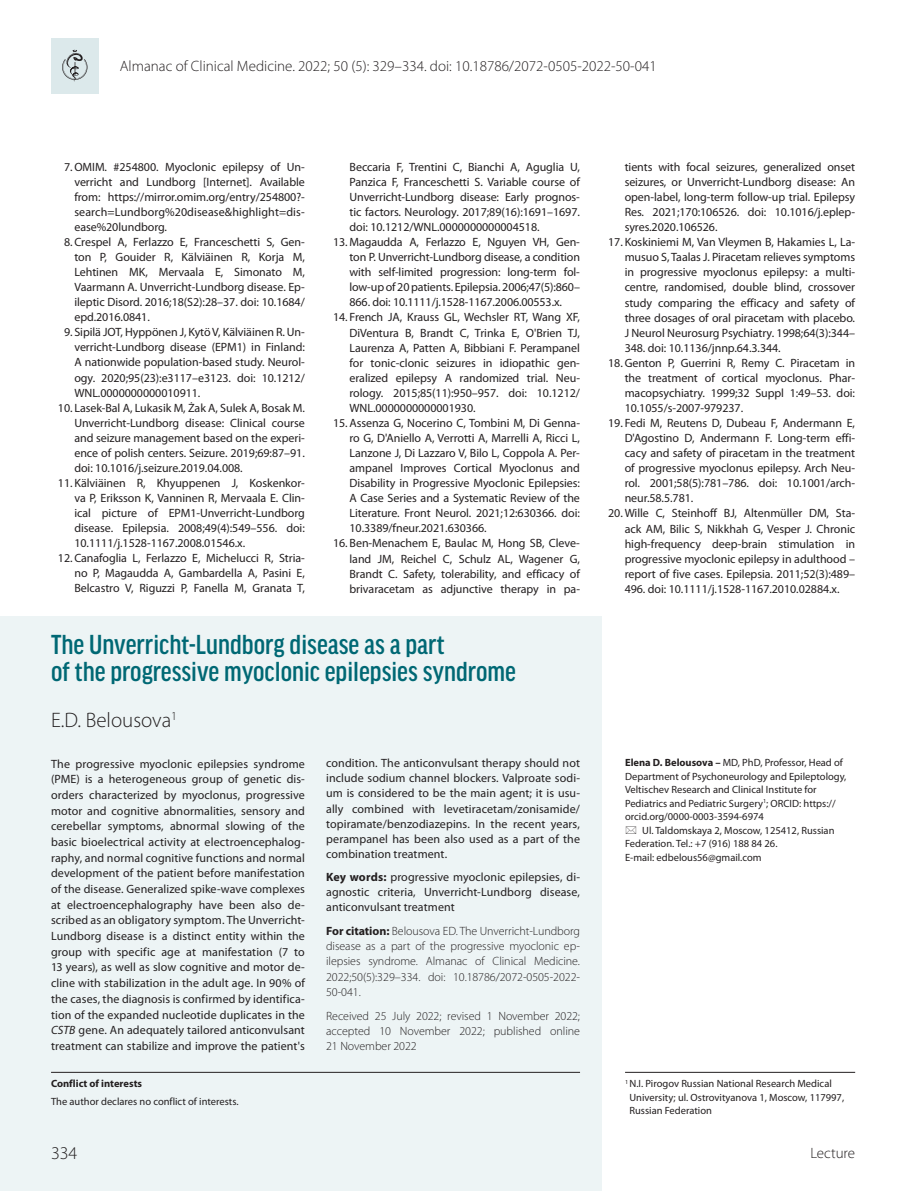
<style>
.page{position:relative;width:919px;height:1191px;background:#fff}
.page>*{position:absolute;margin:0;border:0;box-sizing:border-box;transform-origin:0 0}
.t1{font:500 condensed 29.25px/27px "Good Headline Pro";color:#006874}
.t2{font:300 21px "Myriad Pro";color:#231f20}
.t3{font:300 18px "Myriad Pro";color:#231f20}
.t4{font:300 15px "Myriad Pro";color:#231f20}
.t5{font:12px/15px "Myriad Pro";letter-spacing:-.005em;color:#231f20;text-align:justify}
.t6{font:300 12px/15.5px "Myriad Pro";letter-spacing:-.005em;color:#231f20;text-align:justify}
.t7{font:10.5px/13.5px "Myriad Pro";color:#231f20}
.t8{font:700 10.5px "Myriad Pro";color:#231f20}
.s1{font-style:italic}
.s2{font-weight:700}
</style>
<div class="page">
<div style="left:0;top:616px;width:601px;height:575px;background:#edf4f5"></div>
<hr style="left:625px;top:1072px;width:230px;height:1px;background:#231f20">
<hr style="left:51px;top:1072px;width:529px;height:1px;background:#231f20">
<div style="left:51px;top:38px;width:48px;height:55px;background:#dce9eb"></div>
<svg style="left:62px;top:50px;width:25px;height:32px"></svg>
<p class="t4" style="left:120px;top:57px;width:538px">Almanac of Clinical Medicine. 2022; 50 (5): 329–334. doi: 10.18786/2072-0505-2022-50-041</p>
<p class="t5" style="left:74px;top:159px;width:232px;text-indent:-10px">7.OMIM. #254800. Myoclonic epilepsy of Un&shy;verricht and Lundborg [Internet]. Available from: https://mirror.omim.org/entry/254800?- search=Lundborg%20disease&amp;highlight=dis&shy;ease%20lundborg.</p>
<p class="t5" style="left:74px;top:234px;width:232px;text-indent:-10px">8. Crespel A, Ferlazzo E, Franceschetti S, Gen&shy;ton P, Gouider R, Kälviäinen R, Korja M, Lehtinen MK, Mervaala E, Simonato M, Vaarmann A. Unverricht-Lundborg disease. Ep&shy;ileptic Disord. 2016;18(S2):28–37. doi: 10.1684/ epd.2016.0841.</p>
<p class="t5" style="left:74px;top:325px;width:232px;text-indent:-10px">9. Sipilä JOT, Hyppönen J, Kytö V, Kälviäinen R. Un&shy;verricht-Lundborg disease (EPM1) in Finland:<br>A nationwide population-based study. Neurol&shy;ogy. 2020;95(23):e3117–e3123. doi: 10.1212/ WNL.0000000000010911.</p>
<p class="t5" style="left:74px;top:400px;width:232px;text-indent:-16px">10. Lasek-Bal A, Lukasik M, Żak A, Sulek A, Bosak M.<br>Unverricht-Lundborg disease: Clinical course and seizure management based on the experi&shy;ence of polish centers. Seizure. 2019;69:87–91. doi: 10.1016/j.seizure.2019.04.008.</p>
<p class="t5" style="left:74px;top:475px;width:232px;text-indent:-16px">11. Kälviäinen R, Khyuppenen J, Koskenkor&shy;va P, Eriksson K, Vanninen R, Mervaala E. Clin&shy;ical picture of EPM1-Unverricht-Lundborg disease. Epilepsia. 2008;49(4):549–556. doi:<br>10.1111/j.1528-1167.2008.01546.x.</p>
<p class="t5" style="left:74px;top:550px;width:232px;text-indent:-16px">12. Canafoglia L, Ferlazzo E, Michelucci R, Stria&shy;no P, Magaudda A, Gambardella A, Pasini E, Belcastro V, Riguzzi P, Fanella M, Granata T,</p>
<p class="t5" style="left:349px;top:159px;width:232px">Beccaria F, Trentini C, Bianchi A, Aguglia U, Panzica F, Franceschetti S. Variable course of Unverricht-Lundborg disease: Early prognos&shy;tic factors. Neurology. 2017;89(16):1691–1697. doi: 10.1212/WNL.0000000000004518.</p>
<p class="t5" style="left:349px;top:234px;width:232px;text-indent:-16px">13. Magaudda A, Ferlazzo E, Nguyen VH, Gen&shy;ton P. Unverricht-Lundborg disease, a condition with self-limited progression: long-term fol&shy;low-up of 20 patients. Epilepsia. 2006;47(5):860– 866. doi: 10.1111/j.1528-1167.2006.00553.x.</p>
<p class="t5" style="left:333px;top:310px;width:248px">14. French JA, Krauss GL, Wechsler RT, Wang XF,</p>
<p class="t5" style="left:349px;top:325px;width:232px">DiVentura B, Brandt C, Trinka E, O'Brien TJ,</p>
<p class="t5" style="left:349px;top:340px;width:232px">Laurenza A, Patten A, Bibbiani F. Perampanel</p>
<p class="t5" style="left:349px;top:355px;width:232px">for tonic-clonic seizures in idiopathic gen-</p>
<p class="t5" style="left:349px;top:370px;width:232px">eralized epilepsy A randomized trial. Neu-</p>
<p class="t5" style="left:349px;top:385px;width:232px">rology. 2015;85(11):950–957. doi: 10.1212/</p>
<p class="t5" style="left:349px;top:400px;width:127px">WNL.0000000000001930.</p>
<p class="t5" style="left:333px;top:415px;width:248px">15.Assenza G, Nocerino C, Tombini M, Di Genna-</p>
<p class="t5" style="left:349px;top:430px;width:232px">ro G, D'Aniello A, Verrotti A, Marrelli A, Ricci L,</p>
<p class="t5" style="left:349px;top:445px;width:232px">Lanzone J, Di Lazzaro V, Bilo L, Coppola A. Per-</p>
<p class="t5" style="left:349px;top:460px;width:232px">ampanel Improves Cortical Myoclonus and</p>
<p class="t5" style="left:349px;top:475px;width:232px">Disability in Progressive Myoclonic Epilepsies:</p>
<p class="t5" style="left:349px;top:490px;width:232px">A Case Series and a Systematic Review of the</p>
<p class="t5" style="left:349px;top:505px;width:232px">Literature. Front Neurol. 2021;12:630366. doi:</p>
<p class="t5" style="left:349px;top:520px;width:139px">10.3389/fneur.2021.630366.</p>
<p class="t5" style="left:349px;top:536px;width:232px;text-indent:-16px">16. Ben-Menachem E, Baulac M, Hong SB, Cleve&shy;land JM, Reichel C, Schulz AL, Wagener G, Brandt C. Safety, tolerability, and efficacy of brivaracetam as adjunctive therapy in pa-</p>
<h1 class="t1" style="left:51px;top:630px;width:466px">The Unverricht-Lundborg disease as a part<br>of the progressive myoclonic epilepsies syndrome</h1>
<h2 class="t2" style="left:51px;top:708px;width:128px">E.D. Belousova<sup>1</sup></h2>
<p class="t5" style="left:51px;top:755px;width:255px;line-height:15.8px">The progressive myoclonic epilepsies syndrome (PME) is a heterogeneous group of genetic dis&shy;orders characterized by myoclonus, progressive motor and cognitive abnormalities, sensory and cerebellar symptoms, abnormal slowing of the basic bioelectrical activity at electroencephalog&shy;raphy, and normal cognitive functions and normal development of the patient before manifestation of the disease. Generalized spike-wave complexes at electroencephalography have been also de&shy;scribed as an obligatory symptom. The Unverricht-Lundborg disease is a distinct entity within the group with specific age at manifestation (7 to 13 years), as well as slow cognitive and motor de&shy;cline with stabilization in the adult age. In 90% of the cases, the diagnosis is confirmed by identifica&shy;tion of the expanded nucleotide duplicates in the <span class="s1">CSTB</span> gene. An adequately tailored anticonvulsant treatment can stabilize and improve the patient's</p>
<p class="t5" style="left:326px;top:755px;width:255px">condition. The anticonvulsant therapy should not include sodium channel blockers. Valproate sodi&shy;um is considered to be the main agent; it is usu&shy;ally combined with levetiracetam/zonisamide/ topiramate/benzodiazepins. In the recent years, perampanel has been also used as a part of the combination treatment.</p>
<p class="t5" style="left:326px;top:869px;width:255px"><span class="s2">Key words:</span> progressive myoclonic epilepsies, di&shy;agnostic criteria, Unverricht-Lundborg disease, anticonvulsant treatment</p>
<p class="t6" style="left:326px;top:923px;width:255px"><span class="s2">For citation:</span> Belousova ED. The Unverricht-Lundborg disease as a part of the progressive myoclonic ep&shy;ilepsies syndrome. Almanac of Clinical Medicine.<br>2022;50(5):329–334. doi: 10.18786/2072-0505-2022- 50-041.</p>
<p class="t6" style="left:326px;top:1008px;width:255px;line-height:15px">Received 25 July 2022; revised 1 November 2022; accepted 10 November 2022; published online 21 November 2022</p>
<p class="t8" style="left:51px;top:1077px;width:92px">Conflict of interests</p>
<p class="t7" style="left:51px;top:1094px;width:189px">The author declares no conflict of interests.</p>
<p class="t5" style="left:624px;top:159px;width:232px">tients with focal seizures, generalized onset seizures, or Unverricht-Lundborg disease: An open-label, long-term follow-up trial. Epilepsy Res. 2021;170:106526. doi: 10.1016/j.eplep&shy;syres.2020.106526.</p>
<p class="t5" style="left:608px;top:234px;width:248px">17. Koskiniemi M, Van Vleymen B, Hakamies L, La-</p>
<p class="t5" style="left:624px;top:250px;width:232px">musuo S, Taalas J. Piracetam relieves symptoms</p>
<p class="t5" style="left:624px;top:265px;width:232px">in progressive myoclonus epilepsy: a multi-</p>
<p class="t5" style="left:624px;top:280px;width:232px">centre, randomised, double blind, crossover</p>
<p class="t5" style="left:624px;top:295px;width:232px">study comparing the efficacy and safety of</p>
<p class="t5" style="left:624px;top:310px;width:232px">three dosages of oral piracetam with placebo.</p>
<p class="t5" style="left:624px;top:325px;width:232px">J Neurol Neurosurg Psychiatry. 1998;64(3):344–</p>
<p class="t5" style="left:624px;top:340px;width:158px">348. doi: 10.1136/jnnp.64.3.344.</p>
<p class="t5" style="left:608px;top:355px;width:248px">18.Genton P, Guerrini R, Remy C. Piracetam in</p>
<p class="t5" style="left:624px;top:370px;width:232px">the treatment of cortical myoclonus. Phar-</p>
<p class="t5" style="left:624px;top:385px;width:232px">macopsychiatry. 1999;32 Suppl 1:49–53. doi:</p>
<p class="t5" style="left:624px;top:400px;width:120px">10.1055/s-2007-979237.</p>
<p class="t5" style="left:624px;top:415px;width:232px;text-indent:-16px">19. Fedi M, Reutens D, Dubeau F, Andermann E, D'Agostino D, Andermann F. Long-term effi&shy;cacy and safety of piracetam in the treatment of progressive myoclonus epilepsy. Arch Neu&shy;rol. 2001;58(5):781–786. doi: 10.1001/arch&shy;neur.58.5.781.</p>
<p class="t5" style="left:624px;top:506px;width:232px;text-indent:-16px">20. Wille C, Steinhoff BJ, Altenmüller DM, Sta&shy;ack AM, Bilic S, Nikkhah G, Vesper J. Chronic high-frequency deep-brain stimulation in progressive myoclonic epilepsy in adulthood – report of five cases. Epilepsia. 2011;52(3):489– 496. doi: 10.1111/j.1528-1167.2010.02884.x.</p>
<p class="t7" style="left:625px;top:756px;width:223px"><span class="s2">Elena D. Belousova –</span> MD, PhD, Professor, Head of Department of Psychoneurology and Epileptology, Veltischev Research and Clinical Institute for Pediatrics and Pediatric Surgery<sup>1</sup>; ORCID: https:// orcid.org/0000-0003-3594-6974</p>
<p class="t7" style="left:625px;top:823px;width:211px;text-indent:17px">Ul. Taldomskaya 2, Moscow, 125412, Russian<br>Federation. Tel.: +7 (916) 188 84 26.<br>E-mail: edbelous56@gmail.com</p>
<p class="t7" style="left:629px;top:1077px;width:216px;text-indent:-4px"><sup>1</sup> N.I. Pirogov Russian National Research Medical<br>University; ul. Ostrovityanova 1, Moscow, 117997,<br>Russian Federation</p>
<h3 class="t3" style="left:51px;top:1142px;width:28px">334</h3>
<p class="t4" style="left:810px;top:1144px;width:46px">Lecture</p>
</div>
